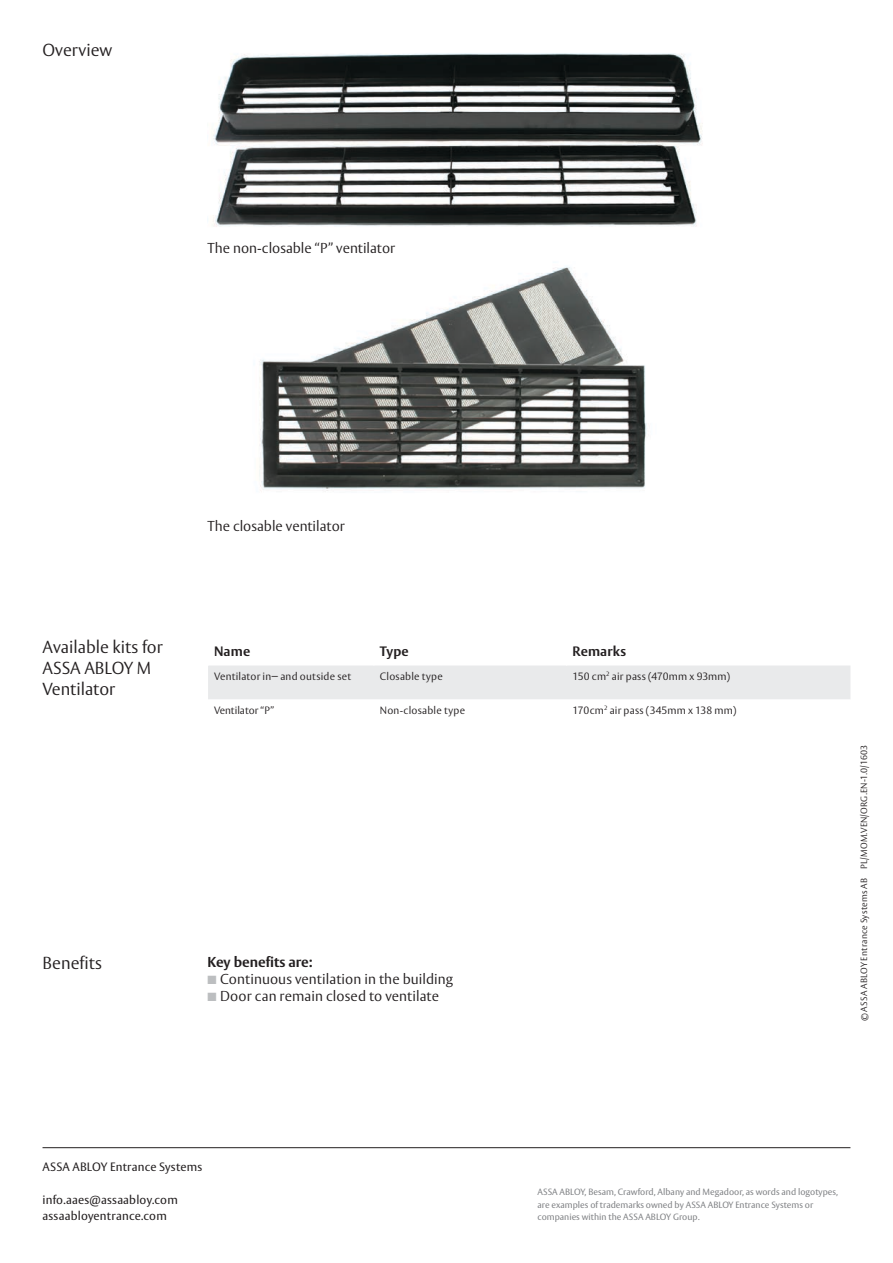
<style>
.page{position:relative;width:893px;height:1263px;background:#fff}
.page>*{position:absolute;margin:0;border:0;box-sizing:border-box;transform-origin:0 0}
.t1{font:300 17.25px/21px "ASSA Vesta";color:#231f20}
.t2{font:300 14.25px "ASSA Vesta";color:#231f20}
.t3{font:700 14.25px "ASSA Vesta";color:#231f20}
.t4{font:700 13.5px "ASSA Vesta";letter-spacing:.01em;color:#231f20}
.t5{font:12px/16.5px "ASSA Vesta";letter-spacing:.015em;color:#231f20}
.t6{font:300 10.5px "ASSA Vesta";letter-spacing:.02em;color:#231f20}
.t7{font:300 10.5px "ASSA Vesta";color:#231f20}
.t8{font:9px/12.8px "ASSA Vesta";color:#808285}
.t9{font:300 9px "ASSA Vesta";letter-spacing:.025em;color:#231f20}
.s1{color:#bcbec0}
</style>
<div class="page">
<hr style="left:43px;top:1147px;width:807px;height:1px;background:#231f20">
<img style="left:213px;top:53px;width:490px;height:438px">
<div style="left:208px;top:665px;width:642px;height:34px;background:#e9eaeb"></div>
<h1 class="t1" style="left:43px;top:40px;width:71px">Overview</h1>
<h2 class="t2" style="left:207px;top:239px;width:189px">The non-closable “P” ventilator</h2>
<h1 class="t1" style="left:43px;top:638px;width:122px">Available kits for<br>ASSA ABLOY M<br>Ventilator</h1>
<h2 class="t2" style="left:207px;top:518px;width:139px">The closable ventilator</h2>
<h3 class="t4" style="left:214px;top:643px;width:38px">Name</h3>
<h3 class="t4" style="left:380px;top:643px;width:30px">Type</h3>
<h3 class="t4" style="left:573px;top:643px;width:55px">Remarks</h3>
<p class="t6" style="left:214px;top:670px;width:139px">Ventilator in− and outside set</p>
<p class="t6" style="left:380px;top:670px;width:64px">Closable type</p>
<p class="t6" style="left:573px;top:670px;width:159px">150 cm<sup>2</sup> air pass (470mm x 93mm)</p>
<p class="t7" style="left:214px;top:704px;width:62px">Ventilator “P”</p>
<p class="t6" style="left:380px;top:704px;width:87px">Non-closable type</p>
<p class="t6" style="left:573px;top:704px;width:165px">170cm<sup>2</sup> air pass (345mm x 138 mm)</p>
<h1 class="t1" style="left:43px;top:954px;width:61px">Benefits</h1>
<h2 class="t3" style="left:207px;top:953px;width:107px">Key benefits are:</h2>
<h2 class="t2" style="left:207px;top:971px;width:247px"><span class="s1">■</span> Continuous ventilation in the building</h2>
<h2 class="t2" style="left:207px;top:988px;width:233px"><span class="s1">■</span> Door can remain closed to ventilate</h2>
<p class="t9" style="left:858px;top:869px;width:125px;rotate:-90deg">PL/MOM.VEN/ORG.EN-1.0/1603</p>
<p class="t9" style="left:858px;top:1021px;width:145px;rotate:-90deg">© ASSA ABLOY Entrance Systems AB</p>
<h3 class="t5" style="left:43px;top:1159px;width:161px">ASSA ABLOY Entrance Systems</h3>
<h3 class="t5" style="left:43px;top:1192px;width:137px">info.aaes@assaabloy.com assaabloyentrance.com</h3>
<p class="t8" style="left:537px;top:1186px;width:302px">ASSA ABLOY, Besam, Crawford, Albany and Megadoor, as words and logotypes, are examples of trademarks owned by ASSA ABLOY Entrance Systems or companies within the ASSA ABLOY Group.</p>
</div>
